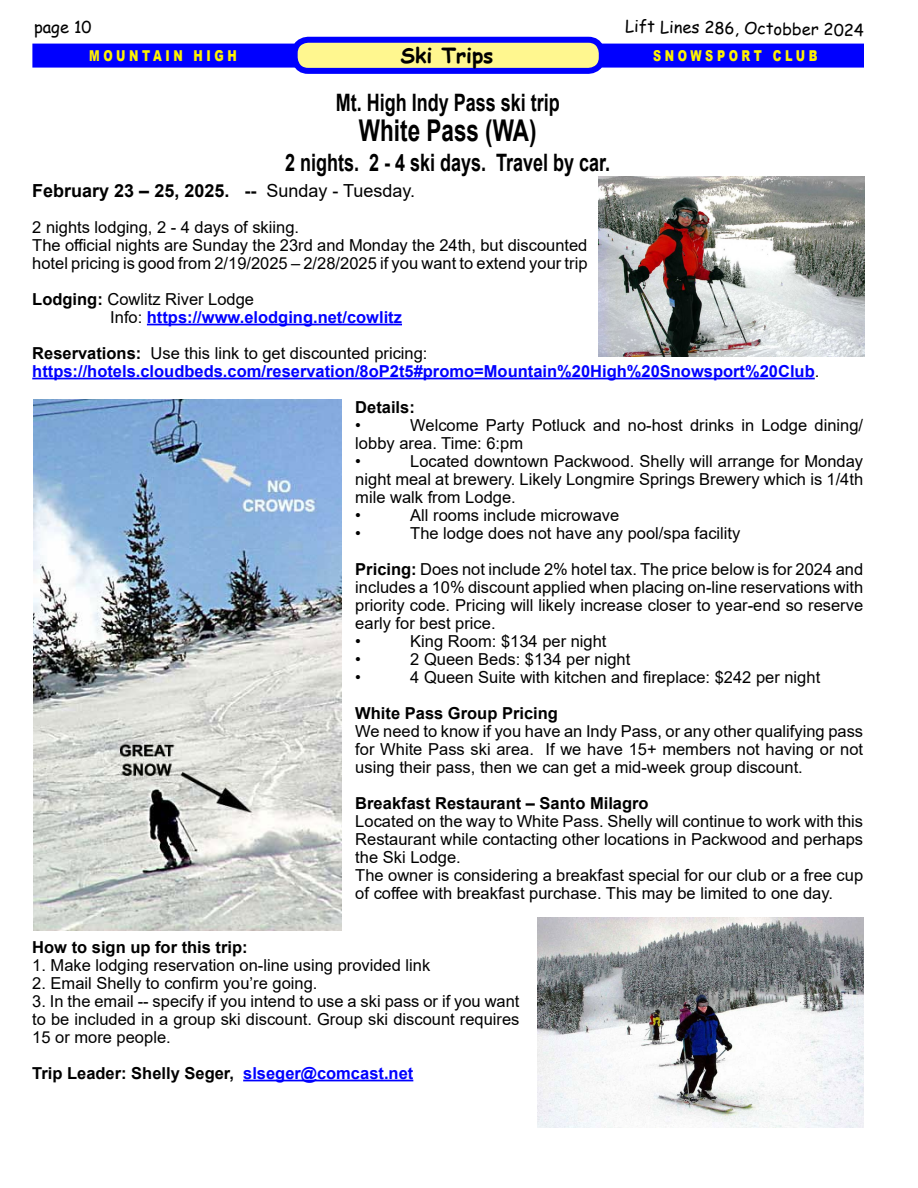
<style>
.page{position:relative;width:918px;height:1188px;background:#fff}
.page>*{position:absolute;margin:0;border:0;box-sizing:border-box;transform-origin:0 0}
.t1{font:700 30px "Arial";color:#000;scale:.75 1}
.t2{font:700 24px "Arial";color:#000;scale:.75 1}
.t3{font:700 21px "Comic Sans MS";color:#000}
.t4{font:700 18px "Arial";color:#000}
.t5{font:16.5px/18px "Arial";color:#000}
.t6{font:700 16.5px/18px "Arial";color:#00f}
.t7{font:700 16.5px "Arial";color:#000}
.t8{font:16.5px "Comic Sans MS";color:#000}
.t9{font:900 15px "Arial";letter-spacing:.315em;color:#fff200;scale:.75 1}
.s1{font-weight:400}
.s2{color:#000}
.s3{font-weight:400;color:#000}
.s4{font-weight:700}
.s5{color:#00f}
</style>
<div class="page">
<div style="left:32px;top:44px;width:832px;height:24px;background:#00f"></div>
<div style="left:295px;top:40px;width:307px;height:31px;background:#fff78f;border-radius:14px"></div>
<div style="left:292px;top:37px;width:313px;height:37px;border:6px solid #00f;border-radius:14px"></div>
<hr style="left:147px;top:324px;width:255px;height:1px;background:#00f">
<hr style="left:32px;top:378px;width:783px;height:1px;background:#00f">
<hr style="left:243px;top:1080px;width:170px;height:1px;background:#00f">
<img style="left:33px;top:399px;width:308px;height:531px">
<img style="left:537px;top:918px;width:327px;height:209px">
<img style="left:599px;top:177px;width:265px;height:179px">
<p class="t8" style="left:34px;top:15px;width:59px">page 10</p>
<p class="t8" style="left:626px;top:14px;width:240px;rotate:1deg">Lift Lines 286, Octobber 2024</p>
<p class="t9" style="left:89px;top:45px;width:198px">MOUNTAIN HIGH</p>
<p class="t3" style="left:401px;top:40px;width:94px">Ski Trips</p>
<p class="t9" style="left:653px;top:45px;width:221px">SNOWSPORT CLUB</p>
<h2 class="t2" style="left:336px;top:85px;width:300px">Mt. High Indy Pass ski trip</h2>
<h1 class="t1" style="left:359px;top:109px;width:238px">White Pass (WA)</h1>
<h2 class="t2" style="left:285px;top:145px;width:435px">2 nights. 2 - 4 ski days. Travel by car.</h2>
<p class="t4" style="left:32px;top:178px;width:384px">February 23 – 25, 2025. -- <span class="s1">Sunday - Tuesday.</span></p>
<p class="t5" style="left:32px;top:218px;width:557px">2 nights lodging, 2 - 4 days of skiing.<br>The official nights are Sunday the 23rd and Monday the 24th, but discounted hotel pricing is good from 2/19/2025 – 2/28/2025 if you want to extend your trip</p>
<p class="t6" style="left:110px;top:290px;width:293px;text-indent:-78px"><span class="s2">Lodging:</span> <span class="s3">Cowlitz River Lodge<br>Info:</span> https://www.elodging.net/cowlitz</p>
<p class="t6" style="left:32px;top:344px;width:789px"><span class="s2">Reservations:</span> <span class="s3">Use this link to get discounted pricing: </span>https://hotels.cloudbeds.com/reservation/8oP2t5#promo=Mountain%20High%20Snowsport%20Club<span class="s3">.</span></p>
<p class="t7" style="left:355px;top:395px;width:61px">Details:</p>
<p class="t5" style="left:355px;top:416px;width:7px">•</p>
<p class="t5" style="left:355px;top:416px;width:509px;text-indent:55px">Welcome Party Potluck and no-host drinks in Lodge dining/ lobby area. Time: 6:pm<br>•</p>
<p class="t5" style="left:355px;top:452px;width:509px;text-indent:55px">Located downtown Packwood. Shelly will arrange for Monday night meal at brewery. Likely Longmire Springs Brewery which is 1/4th mile walk from Lodge.<br>•</p>
<p class="t5" style="left:410px;top:506px;width:211px">All rooms include microwave</p>
<p class="t5" style="left:355px;top:515px;width:509px;line-height:36px;text-indent:55px">The lodge does not have any pool/spa facility<br><span class="s4">Pricing:</span> Does not include 2% hotel tax. The price below is for 2024 and</p>
<p class="t5" style="left:355px;top:578px;width:509px">includes a 10% discount applied when placing on-line reservations with priority code. Pricing will likely increase closer to year-end so reserve early for best price.<br>•</p>
<p class="t5" style="left:355px;top:524px;width:7px">•</p>
<p class="t5" style="left:410px;top:632px;width:198px">King Room: $134 per night</p>
<p class="t5" style="left:355px;top:650px;width:7px">•</p>
<p class="t5" style="left:410px;top:650px;width:222px">2 Queen Beds: $134 per night</p>
<p class="t5" style="left:355px;top:668px;width:7px">•</p>
<p class="t5" style="left:410px;top:668px;width:411px">4 Queen Suite with kitchen and fireplace: $242 per night</p>
<p class="t7" style="left:355px;top:701px;width:204px">White Pass Group Pricing</p>
<p class="t5" style="left:355px;top:722px;width:509px;text-align:justify">We need to know if you have an Indy Pass, or any other qualifying pass for White Pass ski area. If we have 15+ members not having or not using their pass, then we can get a mid-week group discount.</p>
<p class="t7" style="left:355px;top:791px;width:295px">Breakfast Restaurant – Santo Milagro</p>
<p class="t5" style="left:355px;top:812px;width:509px">Located on the way to White Pass. Shelly will continue to work with this Restaurant while contacting other locations in Packwood and perhaps the Ski Lodge.<br>The owner is considering a breakfast special for our club or a free cup of coffee with breakfast purchase. This may be limited to one day.</p>
<p class="t7" style="left:32px;top:935px;width:217px">How to sign up for this trip:</p>
<p class="t5" style="left:32px;top:956px;width:399px">1. Make lodging reservation on-line using provided link</p>
<p class="t5" style="left:32px;top:974px;width:287px">2. Email Shelly to confirm you’re going.</p>
<p class="t5" style="left:32px;top:992px;width:489px;text-align:justify">3. In the email -- specify if you intend to use a ski pass or if you want to be included in a group ski discount. Group ski discount requires 15 or more people.</p>
<p class="t7" style="left:32px;top:1061px;width:383px">Trip Leader: Shelly Seger, <span class="s5">slseger@comcast.net</span></p>
</div>
